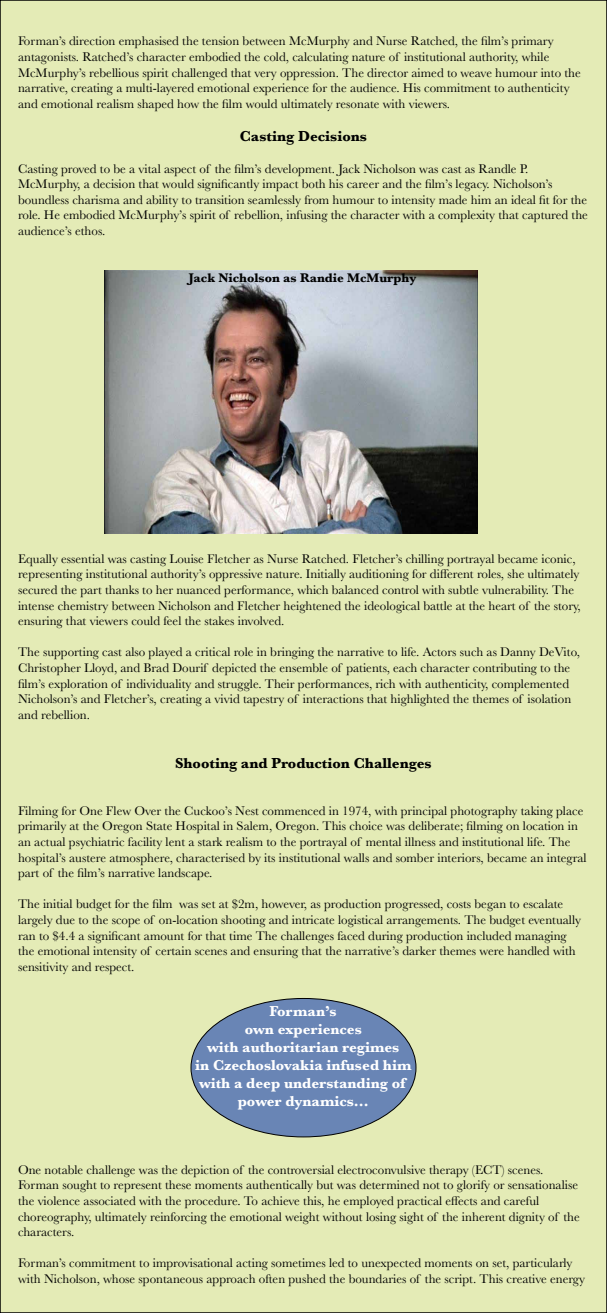
<style>
.page{position:relative;width:607px;height:1313px;background:#fff}
.page>*{position:absolute;margin:0;border:0;box-sizing:border-box;transform-origin:0 0}
.t1{font:700 15px/18px "Baskerville";color:#fff;text-align:center}
.t2{font:700 15px "Baskerville";color:#000}
.t3{font:13px/15.6px "Baskerville";color:#000}
.t4{font:700 13px "Baskerville";color:#000}
</style>
<div class="page">
<div style="left:0;top:0;width:606px;height:1312px;background:#e4ebb6"></div>
<img style="left:105px;top:270px;width:372px;height:264px">
<div style="left:191px;top:998px;width:225px;height:138px;background:#6985b5;border-radius:50%"></div>
<p class="t3" style="left:18px;top:33px;width:564px">Forman’s direction emphasised the tension between McMurphy and Nurse Ratched, the film’s primary antagonists. Ratched’s character embodied the cold, calculating nature of institutional authority, while McMurphy’s rebellious spirit challenged that very oppression. The director aimed to weave humour into the narrative, creating a multi-layered emotional experience for the audience. His commitment to authenticity and emotional realism shaped how the film would ultimately resonate with viewers.</p>
<p class="t2" style="left:240px;top:126px;width:129px">Casting Decisions</p>
<p class="t3" style="left:18px;top:161px;width:571px">Casting proved to be a vital aspect of the film’s development. Jack Nicholson was cast as Randle P.<br>McMurphy, a decision that would significantly impact both his career and the film’s legacy. Nicholson’s boundless charisma and ability to transition seamlessly from humour to intensity made him an ideal fit for the role. He embodied McMurphy’s spirit of rebellion, infusing the character with a complexity that captured the audience’s ethos.</p>
<p class="t4" style="left:189px;top:268px;width:229px">Jack Nicholson as Randie McMurphy</p>
<p class="t3" style="left:18px;top:551px;width:564px">Equally essential was casting Louise Fletcher as Nurse Ratched. Fletcher’s chilling portrayal became iconic, representing institutional authority’s oppressive nature. Initially auditioning for different roles, she ultimately secured the part thanks to her nuanced performance, which balanced control with subtle vulnerability. The intense chemistry between Nicholson and Fletcher heightened the ideological battle at the heart of the story, ensuring that viewers could feel the stakes involved.</p>
<p class="t3" style="left:18px;top:644px;width:563px">The supporting cast also played a critical role in bringing the narrative to life. Actors such as Danny DeVito, Christopher Lloyd, and Brad Dourif depicted the ensemble of patients, each character contributing to the film’s exploration of individuality and struggle. Their performances, rich with authenticity, complemented Nicholson’s and Fletcher’s, creating a vivid tapestry of interactions that highlighted the themes of isolation and rebellion.</p>
<p class="t2" style="left:175px;top:752px;width:258px">Shooting and Production Challenges</p>
<p class="t3" style="left:18px;top:803px;width:570px">Filming for One Flew Over the Cuckoo’s Nest commenced in 1974, with principal photography taking place primarily at the Oregon State Hospital in Salem, Oregon. This choice was deliberate; filming on location in an actual psychiatric facility lent a stark realism to the portrayal of mental illness and institutional life. The hospital’s austere atmosphere, characterised by its institutional walls and somber interiors, became an integral part of the film’s narrative landscape.</p>
<p class="t3" style="left:18px;top:896px;width:564px">The initial budget for the film was set at $2m, however, as production progressed, costs began to escalate largely due to the scope of on-location shooting and intricate logistical arrangements. The budget eventually ran to $4.4 a significant amount for that time The challenges faced during production included managing the emotional intensity of certain scenes and ensuring that the narrative’s darker themes were handled with sensitivity and respect.</p>
<p class="t1" style="left:195px;top:1001px;width:218px">Forman’s<br>own experiences<br>with authoritarian regimes<br>in Czechoslovakia infused him with a deep understanding of power dynamics…</p>
<p class="t3" style="left:18px;top:1161px;width:563px">One notable challenge was the depiction of the controversial electroconvulsive therapy (ECT) scenes.<br>Forman sought to represent these moments authentically but was determined not to glorify or sensationalise the violence associated with the procedure. To achieve this, he employed practical effects and careful choreography, ultimately reinforcing the emotional weight without losing sight of the inherent dignity of the characters.</p>
<p class="t3" style="left:18px;top:1255px;width:568px">Forman’s commitment to improvisational acting sometimes led to unexpected moments on set, particularly with Nicholson, whose spontaneous approach often pushed the boundaries of the script. This creative energy</p>
</div>
